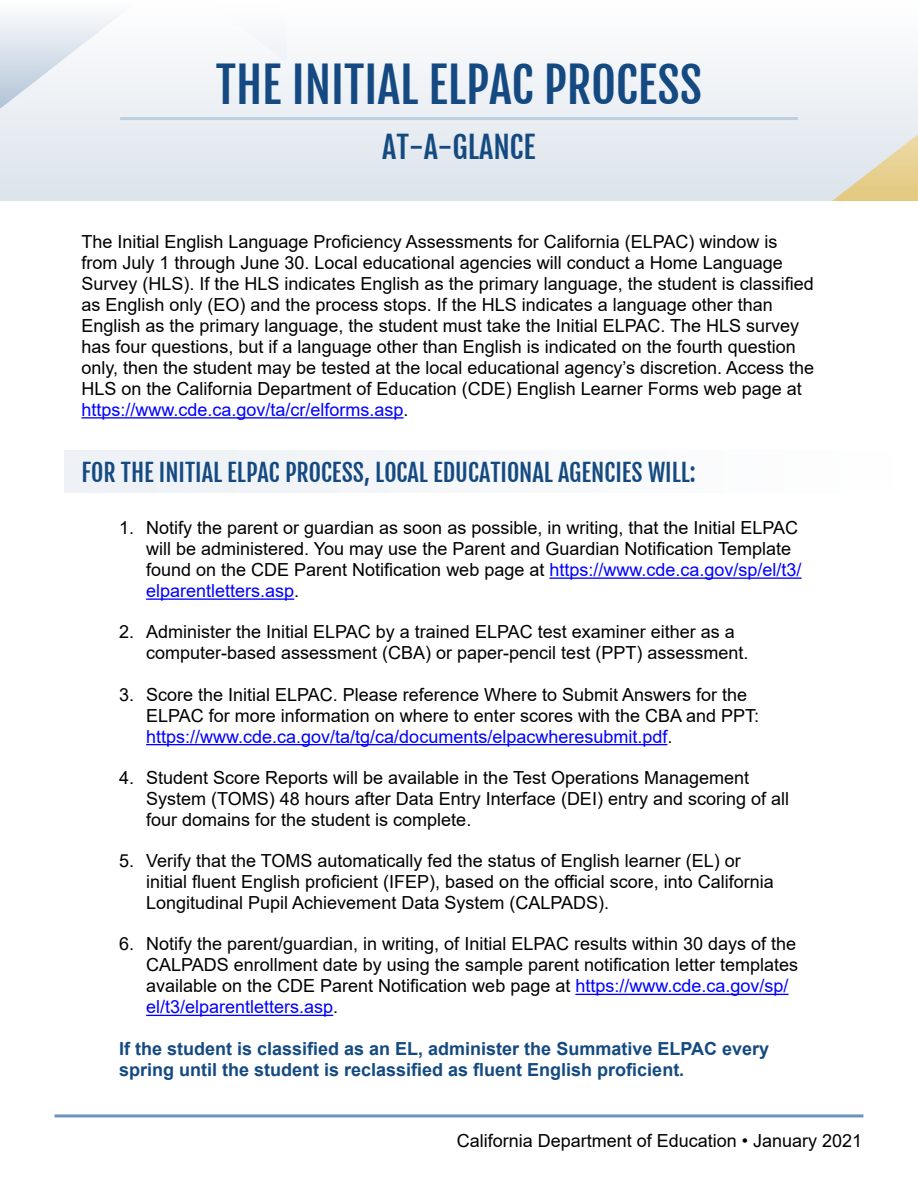
<style>
.page{position:relative;width:918px;height:1188px;background:#fff}
.page>*{position:absolute;margin:0;border:0;box-sizing:border-box;transform-origin:0 0}
.t1{font:48px "Fjalla One";color:#144a81}
.t2{font:30px "Fjalla One";color:#144a81}
.t3{font:24px "Fjalla One";color:#144a81}
.t4{font:18px/21px "Arial";color:#000}
.t5{font:700 18px/21px "Arial";color:#144a81}
.s1{color:#00f}
</style>
<div class="page">
<div style="left:0;top:0;width:918px;height:201px;background:linear-gradient(to bottom,#fffffe,#dce3eb)"></div>
<svg style="left:692px;top:92px;width:226px;height:109px;background:#e5e7e4"></svg>
<svg style="left:0;top:0;width:287px;height:201px"></svg>
<hr style="left:120px;top:117px;width:678px;height:3px;background:#bfcede">
<hr style="left:82px;top:417px;width:322px;height:2px;background:#00f">
<div style="left:65px;top:450px;width:853px;height:42px;background:#f6f8fa"></div>
<hr style="left:549px;top:577px;width:253px;height:2px;background:#00f">
<hr style="left:146px;top:598px;width:148px;height:2px;background:#00f">
<hr style="left:146px;top:744px;width:521px;height:1px;background:#00f">
<hr style="left:575px;top:994px;width:214px;height:1px;background:#00f">
<hr style="left:146px;top:1015px;width:187px;height:1px;background:#00f">
<hr style="left:55px;top:1114px;width:808px;height:3px;background:#6d93bd">
<h1 class="t1" style="left:216px;top:56px;width:488px">THE INITIAL ELPAC PROCESS</h1>
<h2 class="t2" style="left:382px;top:129px;width:155px">AT-A-GLANCE</h2>
<p class="t4" style="left:82px;top:231px;width:734px">The Initial English Language Proficiency Assessments for California (ELPAC) window is from July 1 through June 30. Local educational agencies will conduct a Home Language Survey (HLS). If the HLS indicates English as the primary language, the student is classified as English only (EO) and the process stops. If the HLS indicates a language other than English as the primary language, the student must take the Initial ELPAC. The HLS survey has four questions, but if a language other than English is indicated on the fourth question only, then the student may be tested at the local educational agency’s discretion. Access the HLS on the California Department of Education (CDE) English Learner Forms web page at <span class="s1">https://www.cde.ca.gov/ta/cr/elforms.asp</span>.</p>
<h3 class="t3" style="left:82px;top:457px;width:616px">FOR THE INITIAL ELPAC PROCESS, LOCAL EDUCATIONAL AGENCIES WILL:</h3>
<p class="t4" style="left:146px;top:517px;width:657px;text-indent:-27px">1. Notify the parent or guardian as soon as possible, in writing, that the Initial ELPAC will be administered. You may use the Parent and Guardian Notification Template found on the CDE Parent Notification web page at <span class="s1">https://www.cde.ca.gov/sp/el/t3/ elparentletters.asp</span>.</p>
<p class="t4" style="left:146px;top:622px;width:604px;text-indent:-27px">2. Administer the Initial ELPAC by a trained ELPAC test examiner either as a computer-based assessment (CBA) or paper-pencil test (PPT) assessment.</p>
<p class="t4" style="left:146px;top:684px;width:614px;text-indent:-27px">3. Score the Initial ELPAC. Please reference Where to Submit Answers for the<br>ELPAC for more information on where to enter scores with the CBA and PPT: <span class="s1">https://www.cde.ca.gov/ta/tg/ca/documents/elpacwheresubmit.pdf</span>.</p>
<p class="t4" style="left:146px;top:767px;width:644px;text-indent:-27px">4. Student Score Reports will be available in the Test Operations Management<br>System (TOMS) 48 hours after Data Entry Interface (DEI) entry and scoring of all four domains for the student is complete.</p>
<p class="t4" style="left:146px;top:850px;width:629px;text-indent:-27px">5. Verify that the TOMS automatically fed the status of English learner (EL) or initial fluent English proficient (IFEP), based on the official score, into California<br>Longitudinal Pupil Achievement Data System (CALPADS).</p>
<p class="t4" style="left:146px;top:934px;width:653px;text-indent:-27px">6. Notify the parent/guardian, in writing, of Initial ELPAC results within 30 days of the CALPADS enrollment date by using the sample parent notification letter templates available on the CDE Parent Notification web page at <span class="s1">https://www.cde.ca.gov/sp/ el/t3/elparentletters.asp</span>.</p>
<p class="t5" style="left:119px;top:1038px;width:651px">If the student is classified as an EL, administer the Summative ELPAC every spring until the student is reclassified as fluent English proficient.</p>
<p class="t4" style="left:457px;top:1130px;width:407px">California Department of Education • January 2021</p>
</div>
